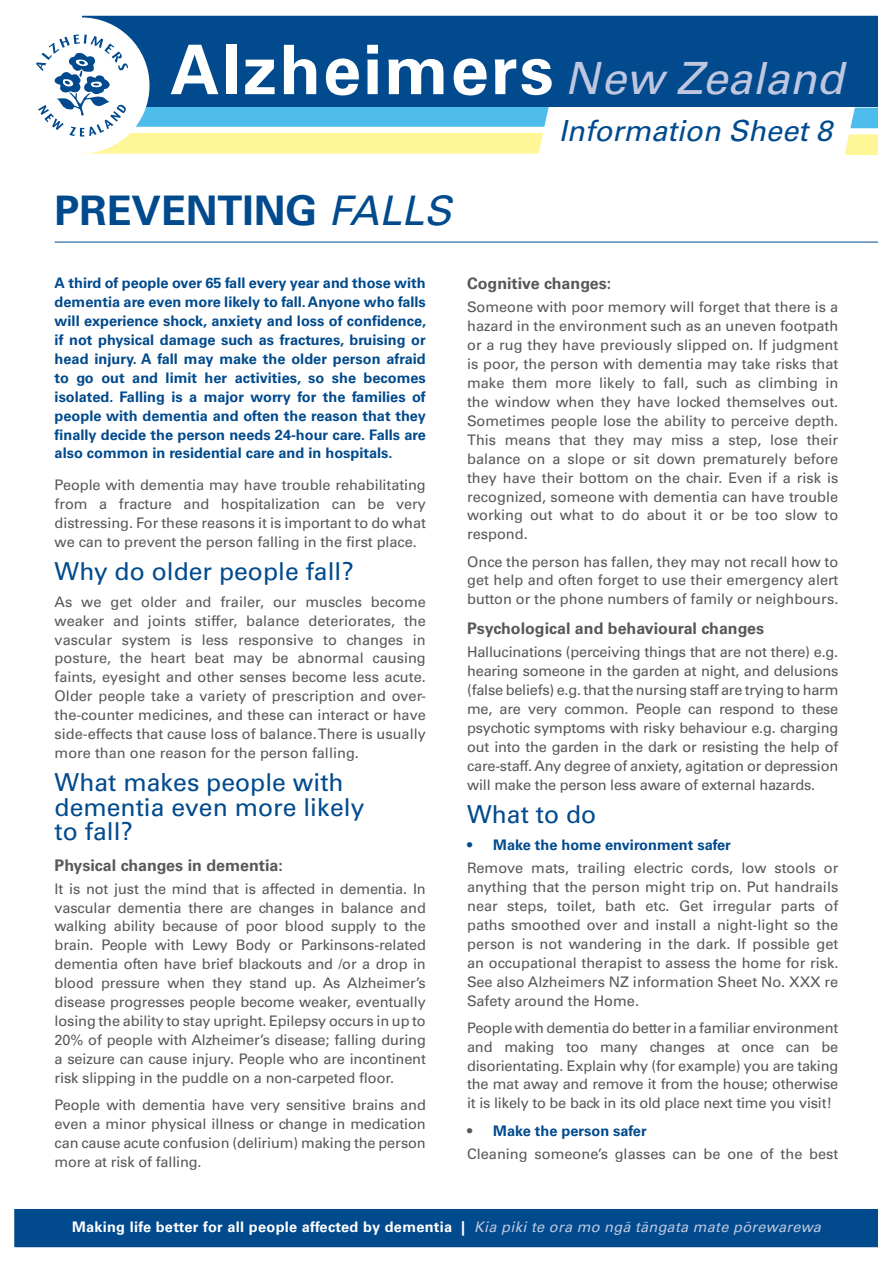
<style>
.page{position:relative;width:893px;height:1263px;background:#fff}
.page>*{position:absolute;margin:0;border:0;box-sizing:border-box;transform-origin:0 0}
.t1{font:700 68.4px "Univers";letter-spacing:.03em;color:#fff}
.ALZ_IS_heading_1{font:700 40.8px "Univers";color:#004a8d}
.t2{font:italic 29.1px "Univers";color:#004a8d}
.ALZ_IS_subheading_1{font:24.75px/24.8px "Univers";color:#004a8d}
.ALZ_IS_subheading_2{font:700 16.05px "Univers";color:#57585a}
.ALZ_IS_body{font:14.55px/18.9px "Univers";letter-spacing:-.005em;color:#57585a;text-align:justify}
.ALZ_IS_intro_para{font:700 14.55px/18.9px "Univers";color:#004a8d;text-align:justify}
.t3{font:700 14.55px "Univers";letter-spacing:.02em;color:#fff}
.ALZ_IS_subheading_1-2{font:700 14.55px "Univers";color:#004a8d}
.ALZ_IS_body-2{font:700 14.55px "Univers";color:#004a8d}
.s1{font-weight:400;font-style:italic;font-size:44.4px;color:#bfc7e0}
.s2{font-weight:400;font-style:italic}
.s3{font-weight:400}
.s4{font-weight:400;color:#57585a}
.s5{font-weight:400;font-style:italic;color:#bfc7e0}
</style>
<div class="page">
<div style="left:1px;top:1209px;width:891px;height:46px;background:#004a8d"></div>
<svg style="left:844px;top:134px;width:33px;height:21px"></svg>
<svg style="left:850px;top:108px;width:27px;height:20px"></svg>
<div style="left:82px;top:5px;width:810px;height:101px;background:#004a8d"></div>
<div style="left:13px;top:17px;width:136px;height:137px;background:#fff;border-radius:50%"></div>
<hr style="left:55px;top:242px;width:837px;height:1px;background:#004a8d">
<svg style="left:36px;top:34px;width:513px;height:120px"></svg>
<div style="left:0;top:1px;width:893px;height:1261px;border:15px solid #fff"></div>
<p class="t1" style="left:170px;top:30px;width:675px">Alzheimers <span class="s1">New Zealand</span></p>
<p class="t2" style="left:559px;top:113px;width:275px">Information Sheet 8</p>
<p class="ALZ_IS_heading_1" style="left:55px;top:187px;width:398px">PREVENTING <span class="s2">FALLS</span></p>
<p class="ALZ_IS_intro_para" style="left:55px;top:274px;width:373px">A third of people over 65 fall every year and those with dementia are even more likely to fall. Anyone who falls will experience shock, anxiety and loss of confidence, if not physical damage such as fractures, bruising or head injury. A fall may make the older person afraid to go out and limit her activities, so she becomes isolated. Falling is a major worry for the families of people with dementia and often the reason that they finally decide the person needs 24-hour care. Falls are also common in residential care and in hospitals.</p>
<p class="ALZ_IS_body" style="left:55px;top:475px;width:373px">People with dementia may have trouble rehabilitating from a fracture and hospitalization can be very distressing. For these reasons it is important to do what we can to prevent the person falling in the first place.</p>
<p class="ALZ_IS_subheading_1" style="left:55px;top:558px;width:301px">Why do older people fall?</p>
<p class="ALZ_IS_body" style="left:55px;top:592px;width:373px">As we get older and frailer, our muscles become weaker and joints stiffer, balance deteriorates, the vascular system is less responsive to changes in posture, the heart beat may be abnormal causing faints, eyesight and other senses become less acute.<br>Older people take a variety of prescription and over&shy;the-counter medicines, and these can interact or have side-effects that cause loss of balance. There is usually more than one reason for the person falling.</p>
<p class="ALZ_IS_subheading_1" style="left:55px;top:770px;width:311px">What makes people with dementia even more likely to fall?</p>
<p class="ALZ_IS_subheading_2" style="left:55px;top:855px;width:230px">Physical changes in dementia:</p>
<p class="ALZ_IS_body" style="left:55px;top:879px;width:373px">It is not just the mind that is affected in dementia. In vascular dementia there are changes in balance and walking ability because of poor blood supply to the brain. People with Lewy Body or Parkinsons-related dementia often have brief blackouts and /or a drop in blood pressure when they stand up. As Alzheimer’s disease progresses people become weaker, eventually losing the ability to stay upright. Epilepsy occurs in up to 20% of people with Alzheimer’s disease; falling during a seizure can cause injury. People who are incontinent risk slipping in the puddle on a non-carpeted floor.</p>
<p class="ALZ_IS_body" style="left:55px;top:1095px;width:373px">People with dementia have very sensitive brains and even a minor physical illness or change in medication can cause acute confusion (delirium) making the person more at risk of falling.</p>
<p class="ALZ_IS_subheading_2" style="left:467px;top:274px;width:146px">Cognitive changes:</p>
<p class="ALZ_IS_body" style="left:467px;top:298px;width:373px">Someone with poor memory will forget that there is a hazard in the environment such as an uneven footpath or a rug they have previously slipped on. If judgment is poor, the person with dementia may take risks that make them more likely to fall, such as climbing in the window when they have locked themselves out.<br>Sometimes people lose the ability to perceive depth.<br>This means that they may miss a step, lose their balance on a slope or sit down prematurely before they have their bottom on the chair. Even if a risk is recognized, someone with dementia can have trouble working out what to do about it or be too slow to respond.</p>
<p class="ALZ_IS_body" style="left:467px;top:552px;width:373px">Once the person has fallen, they may not recall how to get help and often forget to use their emergency alert button or the phone numbers of family or neighbours.</p>
<p class="ALZ_IS_subheading_2" style="left:467px;top:619px;width:298px">Psychological and behavioural changes</p>
<p class="ALZ_IS_body" style="left:467px;top:643px;width:373px">Hallucinations (perceiving things that are not there) e.g. hearing someone in the garden at night, and delusions (false beliefs) e.g. that the nursing staff are trying to harm me, are very common. People can respond to these psychotic symptoms with risky behaviour e.g. charging out into the garden in the dark or resisting the help of care-staff. Any degree of anxiety, agitation or depression will make the person less aware of external hazards.</p>
<p class="ALZ_IS_subheading_1" style="left:467px;top:802px;width:131px">What to do</p>
<p class="ALZ_IS_subheading_1-2" style="left:467px;top:836px;width:265px"><span class="s3">•</span> Make the home environment safer</p>
<p class="ALZ_IS_body" style="left:467px;top:858px;width:373px">Remove mats, trailing electric cords, low stools or anything that the person might trip on. Put handrails near steps, toilet, bath etc. Get irregular parts of paths smoothed over and install a night-light so the person is not wandering in the dark. If possible get an occupational therapist to assess the home for risk.<br>See also Alzheimers NZ information Sheet No. XXX re Safety around the Home.</p>
<p class="ALZ_IS_body" style="left:467px;top:1018px;width:373px">People with dementia do better in a familiar environment and making too many changes at once can be disorientating. Explain why (for example) you are taking the mat away and remove it from the house; otherwise it is likely to be back in its old place next time you visit!</p>
<p class="ALZ_IS_body-2" style="left:467px;top:1122px;width:181px"><span class="s4">•</span> Make the person safer</p>
<p class="ALZ_IS_body" style="left:467px;top:1144px;width:373px">Cleaning someone’s glasses can be one of the best</p>
<p class="t3" style="left:72px;top:1218px;width:750px">Making life better for all people affected by dementia | <span class="s5">Kia piki te ora mo ng ¯a t ¯angata mate p ¯orewarewa</span></p>
</div>
